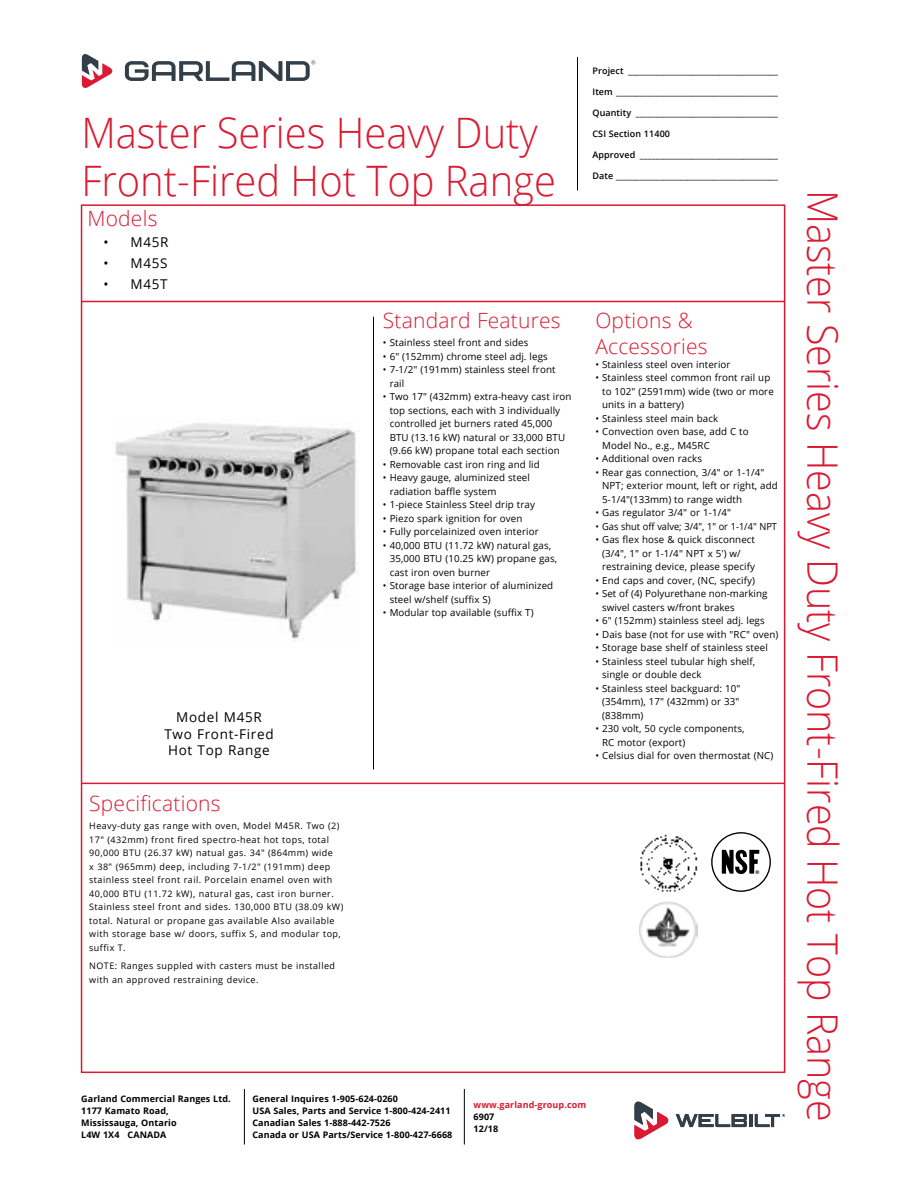
<style>
.page{position:relative;width:918px;height:1188px;background:#fff}
.page>*{position:absolute;margin:0;border:0;box-sizing:border-box;transform-origin:0 0}
.Side_Headers{font:300 42px "Open Sans";color:#da1a32;scale:.94 1}
.Header_-_Main{font:300 42px "Open Sans";color:#da1a32;scale:.95 1}
.Header_-_Specs{font:300 21px "Open Sans";letter-spacing:.01em;color:#da1a32}
.Model_Number{font:13.5px/16.2px "Open Sans";letter-spacing:.05em;color:#000}
.t1{font:9.75px/13.5px "Open Sans";letter-spacing:.01em;color:#000}
.t2{font:9.75px "Open Sans";letter-spacing:.01em;color:#000;scale:.95 1}
.Specifications{font:9px/13.5px "Open Sans";letter-spacing:.05em;color:#000}
.t3{font:600 9px "Open Sans";letter-spacing:.01em;color:#000}
.Bottom_Signoff{font:700 9px/12px "Open Sans";letter-spacing:.01em;color:#000}
.Bottom_Signoff-2{font:700 9px "Open Sans";letter-spacing:.01em;color:#da1a32}
.t4{font:700 5.25px "Helvetica";color:#000}
</style>
<div class="page">
<hr style="left:577px;top:57px;width:1px;height:133px;background:#000">
<svg style="left:82px;top:54px;width:31px;height:34px"></svg>
<svg style="left:125px;top:60px;width:190px;height:21px"></svg>
<hr style="left:464px;top:1089px;width:1px;height:55px;background:#000">
<hr style="left:244px;top:1089px;width:1px;height:55px;background:#000">
<svg style="left:676px;top:1114px;width:109px;height:13px"></svg>
<svg style="left:634px;top:1102px;width:35px;height:37px"></svg>
<hr style="left:373px;top:317px;width:1px;height:452px;background:#000">
<hr style="left:81px;top:301px;width:703px;height:1px;background:#da1a32">
<hr style="left:82px;top:783px;width:702px;height:1px;background:#da1a32">
<img style="left:115px;top:423px;width:243px;height:216px">
<img style="left:640px;top:834px;width:58px;height:58px">
<img style="left:640px;top:901px;width:57px;height:56px">
<div style="left:711px;top:832px;width:60px;height:60px;border:1px solid #000;border-radius:50%"></div>
<svg style="left:722px;top:850px;width:37px;height:24px"></svg>
<p class="Header_-_Main" style="left:81px;top:104px;width:482px">Master Series Heavy Duty</p>
<p class="Header_-_Main" style="left:81px;top:152px;width:501px">Front-Fired Hot Top Range</p>
<p class="Header_-_Specs" style="left:87px;top:204px;width:72px">Models</p>
<p class="Model_Number" style="left:104px;top:234px;width:67px">• M45R</p>
<p class="Model_Number" style="left:104px;top:255px;width:66px">• M45S</p>
<p class="Model_Number" style="left:104px;top:276px;width:66px">• M45T</p>
<p class="Model_Number" style="left:176px;top:709px;width:87px">Model M45R</p>
<p class="Model_Number" style="left:164px;top:725px;width:111px">Two Front-Fired<br>Hot Top Range</p>
<p class="Header_-_Specs" style="left:89px;top:789px;width:133px">Specifications</p>
<p class="Specifications" style="left:89px;top:819px;width:256px">Heavy‑duty gas range with oven, Model M45R. Two (2)<br>17" (432mm) front fired spectro‑heat hot tops, total 90,000 BTU (26.37 kW) natual gas. 34" (864mm) wide<br>x 38" (965mm) deep, including 7-1/2" (191mm) deep stainless steel front rail. Porcelain enamel oven with 40,000 BTU (11.72 kW), natural gas, cast iron burner.<br>Stainless steel front and sides. 130,000 BTU (38.09 kW) total. Natural or propane gas available Also available with storage base w/ doors, suffix S, and modular top, suffix T.</p>
<p class="Specifications" style="left:89px;top:959px;width:247px">NOTE: Ranges suppled with casters must be installed with an approved restraining device.</p>
<p class="Header_-_Specs" style="left:383px;top:306px;width:179px">Standard Features</p>
<p class="t1" style="left:383px;top:336px;width:147px">• Stainless steel front and sides</p>
<p class="t1" style="left:383px;top:349px;width:166px">• 6" (152mm) chrome steel adj. legs</p>
<p class="t1" style="left:390px;top:363px;width:167px;text-indent:-7px">• 7-1/2" (191mm) stainless steel front rail</p>
<p class="t1" style="left:390px;top:390px;width:183px;text-indent:-7px">• Two 17" (432mm) extra-heavy cast iron top sections, each with 3 individually controlled jet burners rated 45,000<br>BTU (13.16 kW) natural or 33,000 BTU (9.66 kW) propane total each section</p>
<p class="t1" style="left:383px;top:457px;width:158px">• Removable cast iron ring and lid</p>
<p class="t1" style="left:390px;top:471px;width:142px;text-indent:-7px">• Heavy gauge, aluminized steel radiation baffle system</p>
<p class="t1" style="left:383px;top:498px;width:154px">• 1‑piece Stainless Steel drip tray</p>
<p class="t1" style="left:383px;top:511px;width:141px">• Piezo spark ignition for oven</p>
<p class="t1" style="left:383px;top:525px;width:157px">• Fully porcelainized oven interior</p>
<p class="t1" style="left:390px;top:538px;width:169px;text-indent:-7px">• 40,000 BTU (11.72 kW) natural gas,<br>35,000 BTU (10.25 kW) propane gas, cast iron oven burner</p>
<p class="t1" style="left:390px;top:579px;width:165px;text-indent:-7px">• Storage base interior of aluminized steel w/shelf (suffix S)</p>
<p class="t1" style="left:383px;top:606px;width:152px">• Modular top available (suffix T)</p>
<p class="t3" style="left:592px;top:64px;width:187px">Project ______________________________________</p>
<p class="t3" style="left:592px;top:85px;width:187px">Item _________________________________________</p>
<p class="t3" style="left:592px;top:106px;width:187px">Quantity ____________________________________</p>
<p class="t3" style="left:592px;top:127px;width:79px">CSI Section 11400</p>
<p class="t3" style="left:592px;top:148px;width:187px">Approved ___________________________________</p>
<p class="t3" style="left:592px;top:169px;width:187px">Date _________________________________________</p>
<p class="Header_-_Specs" style="left:595px;top:306px;width:99px">Options &amp;</p>
<p class="Header_-_Specs" style="left:595px;top:332px;width:114px">Accessories</p>
<p class="t1" style="left:595px;top:357px;width:137px">• Stainless steel oven interior</p>
<p class="t1" style="left:602px;top:371px;width:173px;text-indent:-7px">• Stainless steel common front rail up to 102" (2591mm) wide (two or more units in a battery)</p>
<p class="t1" style="left:595px;top:411px;width:124px">• Stainless steel main back</p>
<p class="t1" style="left:602px;top:425px;width:148px;text-indent:-7px">• Convection oven base, add C to<br>Model No., e.g., M45RC</p>
<p class="t1" style="left:595px;top:452px;width:108px">• Additional oven racks</p>
<p class="t1" style="left:602px;top:465px;width:177px;text-indent:-7px">• Rear gas connection, 3/4" or 1-1/4"<br>NPT; exterior mount, left or right, add<br>5-1/4"(133mm) to range width</p>
<p class="t1" style="left:595px;top:506px;width:137px">• Gas regulator 3/4" or 1-1/4"</p>
<p class="t2" style="left:595px;top:520px;width:193px">• Gas shut off valve; 3/4", 1" or 1-1/4" NPT</p>
<p class="t1" style="left:602px;top:533px;width:154px;text-indent:-7px">• Gas flex hose &amp; quick disconnect (3/4", 1" or 1-1/4" NPT x 5') w/ restraining device, please specify</p>
<p class="t1" style="left:595px;top:573px;width:161px">• End caps and cover, (NC, specify)</p>
<p class="t1" style="left:602px;top:587px;width:167px;text-indent:-7px">• Set of (4) Polyurethane non‑marking swivel casters w/front brakes</p>
<p class="t1" style="left:595px;top:614px;width:171px">• 6" (152mm) stainless steel adj. legs</p>
<p class="t1" style="left:595px;top:627px;width:185px">• Dais base (not for use with "RC" oven)</p>
<p class="t1" style="left:595px;top:641px;width:174px">• Storage base shelf of stainless steel</p>
<p class="t1" style="left:602px;top:654px;width:155px;text-indent:-7px">• Stainless steel tubular high shelf, single or double deck</p>
<p class="t1" style="left:602px;top:681px;width:140px;text-align:justify;text-indent:-7px">• Stainless steel backguard: 10" (354mm), 17" (432mm) or 33" (838mm)</p>
<p class="t1" style="left:602px;top:722px;width:144px;text-indent:-7px">• 230 volt, 50 cycle components,<br>RC motor (export)</p>
<p class="t1" style="left:595px;top:749px;width:179px">• Celsius dial for oven thermostat (NC)</p>
<p class="t4" style="left:755px;top:868px;width:5px">®</p>
<p class="Bottom_Signoff" style="left:81px;top:1092px;width:151px">Garland Commercial Ranges Ltd.</p>
<p class="Bottom_Signoff" style="left:81px;top:1104px;width:97px">1177 Kamato Road,<br>Mississauga, Ontario<br>L4W 1X4 CANADA</p>
<p class="Bottom_Signoff" style="left:252px;top:1092px;width:147px">General Inquires 1-905-624-0260</p>
<p class="Bottom_Signoff" style="left:252px;top:1104px;width:201px">USA Sales, Parts and Service 1-800-424-2411<br>Canadian Sales 1-888-442-7526<br>Canada or USA Parts/Service 1-800-427-6668</p>
<p class="Bottom_Signoff-2" style="left:474px;top:1099px;width:114px">www.garland-group.com</p>
<p class="Bottom_Signoff" style="left:474px;top:1111px;width:22px">6907</p>
<p class="Bottom_Signoff" style="left:474px;top:1123px;width:26px">12/18</p>
<p class="Side_Headers" style="left:851px;top:190px;width:993px;rotate:90deg">Master Series Heavy Duty Front-Fired Hot Top Range</p>
</div>
